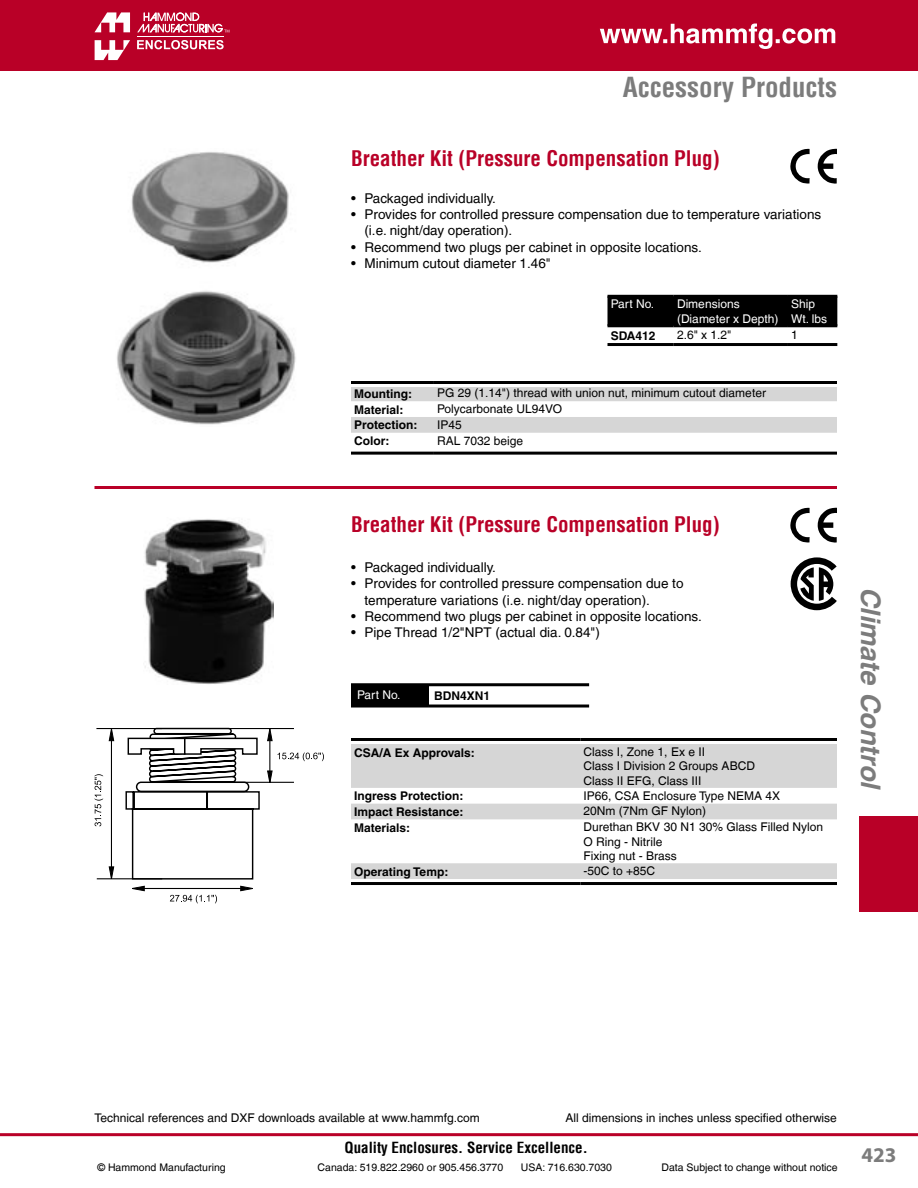
<style>
.page{position:relative;width:918px;height:1188px;background:#fff}
.page>*{position:absolute;margin:0;border:0;box-sizing:border-box;transform-origin:0 0}
.t1{font:700 condensed 27px "Helvetica";color:#7c7c7c}
.t2{font:italic 700 27px "Helvetica";color:#7c7c7c}
.t3{font:700 condensed 21px "Helvetica";color:#b90027}
.t4{font:700 21px "Myriad";color:#7c7c7c}
.t5{font:700 condensed 15px "Helvetica";color:#000}
.t6{font:13.5px/16.2px "Helvetica";color:#000}
.t7{font:12px/14.4px "Helvetica";color:#000}
.t8{font:700 12px "Helvetica";color:#000}
.t9{font:12px/14.4px "Helvetica";color:#fff}
.t10{font:10.5px "Helvetica";color:#000}
</style>
<div class="page">
<div style="left:859px;top:817px;width:59px;height:95px;background:#b90027"></div>
<hr style="left:0;top:1133px;width:918px;height:3px;background:#b90027">
<div style="left:608px;top:298px;width:229px;height:26px;background:#000"></div>
<hr style="left:608px;top:295px;width:66px;height:3px;background:#000">
<hr style="left:674px;top:295px;width:114px;height:3px;background:#000">
<hr style="left:788px;top:295px;width:49px;height:3px;background:#000">
<hr style="left:608px;top:324px;width:66px;height:3px;background:#000">
<hr style="left:674px;top:324px;width:114px;height:3px;background:#000">
<hr style="left:788px;top:324px;width:49px;height:3px;background:#000">
<hr style="left:608px;top:343px;width:66px;height:3px;background:#000">
<hr style="left:674px;top:343px;width:114px;height:3px;background:#000">
<hr style="left:788px;top:343px;width:49px;height:3px;background:#000">
<svg style="left:790px;top:149px;width:20px;height:35px"></svg>
<svg style="left:818px;top:149px;width:19px;height:35px"></svg>
<svg style="left:351px;top:387px;width:486px;height:46px"></svg>
<hr style="left:351px;top:381px;width:83px;height:3px;background:#000">
<hr style="left:434px;top:381px;width:403px;height:3px;background:#000">
<hr style="left:351px;top:452px;width:83px;height:3px;background:#000">
<hr style="left:434px;top:452px;width:403px;height:3px;background:#000">
<img style="left:117px;top:152px;width:179px;height:273px">
<hr style="left:94px;top:486px;width:743px;height:3px;background:#b90027">
<img style="left:144px;top:519px;width:130px;height:165px">
<div style="left:351px;top:685px;width:77px;height:21px;background:#000"></div>
<hr style="left:351px;top:683px;width:77px;height:3px;background:#000">
<hr style="left:428px;top:683px;width:161px;height:3px;background:#000">
<hr style="left:351px;top:705px;width:77px;height:3px;background:#000">
<hr style="left:428px;top:705px;width:161px;height:3px;background:#000">
<svg style="left:351px;top:744px;width:486px;height:135px;fill:#d6d6d6"></svg>
<hr style="left:351px;top:738px;width:229px;height:3px;background:#000">
<hr style="left:580px;top:738px;width:257px;height:3px;background:#000">
<hr style="left:351px;top:882px;width:229px;height:3px;background:#000">
<hr style="left:580px;top:882px;width:257px;height:3px;background:#000">
<hr style="left:111px;top:738px;width:1px;height:141px;background:#000">
<svg style="left:94px;top:774px;width:9px;height:52px"></svg>
<svg style="left:278px;top:753px;width:46px;height:8px"></svg>
<svg style="left:108px;top:729px;width:7px;height:13px"></svg>
<svg style="left:108px;top:866px;width:7px;height:14px"></svg>
<hr style="left:269px;top:738px;width:1px;height:45px;background:#000">
<svg style="left:267px;top:729px;width:6px;height:13px"></svg>
<svg style="left:267px;top:770px;width:6px;height:12px"></svg>
<svg style="left:125px;top:727px;width:135px;height:176px"></svg>
<hr style="left:229px;top:728px;width:65px;height:1px;background:#000">
<hr style="left:96px;top:728px;width:66px;height:1px;background:#000">
<hr style="left:97px;top:878px;width:65px;height:1px;background:#000">
<hr style="left:229px;top:782px;width:65px;height:1px;background:#000">
<svg style="left:790px;top:508px;width:20px;height:35px"></svg>
<svg style="left:818px;top:508px;width:19px;height:35px"></svg>
<svg style="left:791px;top:557px;width:46px;height:53px"></svg>
<div style="left:0;top:0;width:918px;height:70px;background:#b90027"></div>
<svg style="left:94px;top:12px;width:36px;height:20px"></svg>
<svg style="left:95px;top:40px;width:35px;height:20px"></svg>
<svg style="left:137px;top:12px;width:92px;height:20px"></svg>
<hr style="left:137px;top:36px;width:86px;height:1px;background:#fff">
<svg style="left:137px;top:40px;width:87px;height:9px"></svg>
<svg style="left:600px;top:24px;width:235px;height:25px"></svg>
<h1 class="t1" style="left:623px;top:70px;width:216px">Accessory Products</h1>
<h2 class="t3" style="left:351px;top:145px;width:370px">Breather Kit (Pressure Compensation Plug)</h2>
<p class="t6" style="left:351px;top:190px;width:6px">• •</p>
<p class="t6" style="left:351px;top:239px;width:6px">• •</p>
<p class="t6" style="left:364px;top:190px;width:458px">Packaged individually.<br>Provides for controlled pressure compensation due to temperature variations (i.e. night/day operation).<br>Recommend two plugs per cabinet in opposite locations.<br>Minimum cutout diameter 1.46"</p>
<p class="t9" style="left:611px;top:297px;width:45px">Part No.</p>
<p class="t9" style="left:677px;top:297px;width:103px">Dimensions (Diameter x Depth)</p>
<p class="t9" style="left:791px;top:297px;width:37px">Ship<br>Wt. lbs</p>
<p class="t8" style="left:611px;top:328px;width:46px">SDA412</p>
<p class="t7" style="left:677px;top:328px;width:56px">2.6" x 1.2"</p>
<p class="t7" style="left:791px;top:328px;width:8px">1</p>
<p class="t8" style="left:354px;top:386px;width:59px">Mounting:</p>
<p class="t7" style="left:437px;top:386px;width:330px">PG 29 (1.14") thread with union nut, minimum cutout diameter</p>
<p class="t8" style="left:354px;top:402px;width:51px">Material:</p>
<p class="t7" style="left:437px;top:402px;width:126px">Polycarbonate UL94VO</p>
<p class="t8" style="left:354px;top:418px;width:65px">Protection:</p>
<p class="t7" style="left:437px;top:417px;width:26px">IP45</p>
<p class="t8" style="left:354px;top:434px;width:37px">Color:</p>
<p class="t7" style="left:437px;top:433px;width:88px">RAL 7032 beige</p>
<h2 class="t3" style="left:351px;top:511px;width:370px">Breather Kit (Pressure Compensation Plug)</h2>
<p class="t6" style="left:364px;top:559px;width:339px">Packaged individually.<br>Provides for controlled pressure compensation due to temperature variations (i.e. night/day operation).<br>Recommend two plugs per cabinet in opposite locations.<br>Pipe Thread 1/2"NPT (actual dia. 0.84")</p>
<p class="t6" style="left:351px;top:559px;width:6px">• •</p>
<p class="t6" style="left:351px;top:608px;width:6px">• •</p>
<p class="t9" style="left:357px;top:688px;width:45px">Part No.</p>
<p class="t8" style="left:434px;top:688px;width:58px">BDN4XN1</p>
<p class="t8" style="left:354px;top:745px;width:122px">CSA/A Ex Approvals:</p>
<p class="t7" style="left:584px;top:744px;width:173px">Class I, Zone 1, Ex e II<br>Class I Division 2 Groups ABCD<br>Class II EFG, Class III</p>
<p class="t8" style="left:354px;top:789px;width:111px">Ingress Protection:</p>
<p class="t7" style="left:584px;top:788px;width:198px">IP66, CSA Enclosure Type NEMA 4X</p>
<p class="t8" style="left:354px;top:805px;width:111px">Impact Resistance:</p>
<p class="t7" style="left:584px;top:804px;width:124px">20Nm (7Nm GF Nylon)</p>
<p class="t8" style="left:354px;top:820px;width:58px">Materials:</p>
<p class="t7" style="left:584px;top:820px;width:241px">Durethan BKV 30 N1 30% Glass Filled Nylon<br>O Ring - Nitrile<br>Fixing nut - Brass</p>
<p class="t8" style="left:354px;top:864px;width:96px">Operating Temp:</p>
<p class="t7" style="left:584px;top:864px;width:73px">-50C to +85C</p>
<h1 class="t2" style="left:887px;top:586px;width:205px;rotate:90deg">Climate Control</h1>
<p class="t7" style="left:94px;top:1111px;width:387px">Technical references and DXF downloads available at www.hammfg.com</p>
<p class="t7" style="left:566px;top:1111px;width:273px">All dimensions in inches unless specified otherwise</p>
<p class="t5" style="left:345px;top:1138px;width:245px">Quality Enclosures. Service Excellence.</p>
<p class="t10" style="left:97px;top:1161px;width:130px">© Hammond Manufacturing</p>
<p class="t10" style="left:318px;top:1161px;width:187px">Canada: 519.822.2960 or 905.456.3770</p>
<p class="t10" style="left:521px;top:1161px;width:93px">USA: 716.630.7030</p>
<p class="t10" style="left:661px;top:1161px;width:178px">Data Subject to change without notice</p>
<h2 class="t4" style="left:861px;top:1144px;width:36px">423</h2>
</div>
